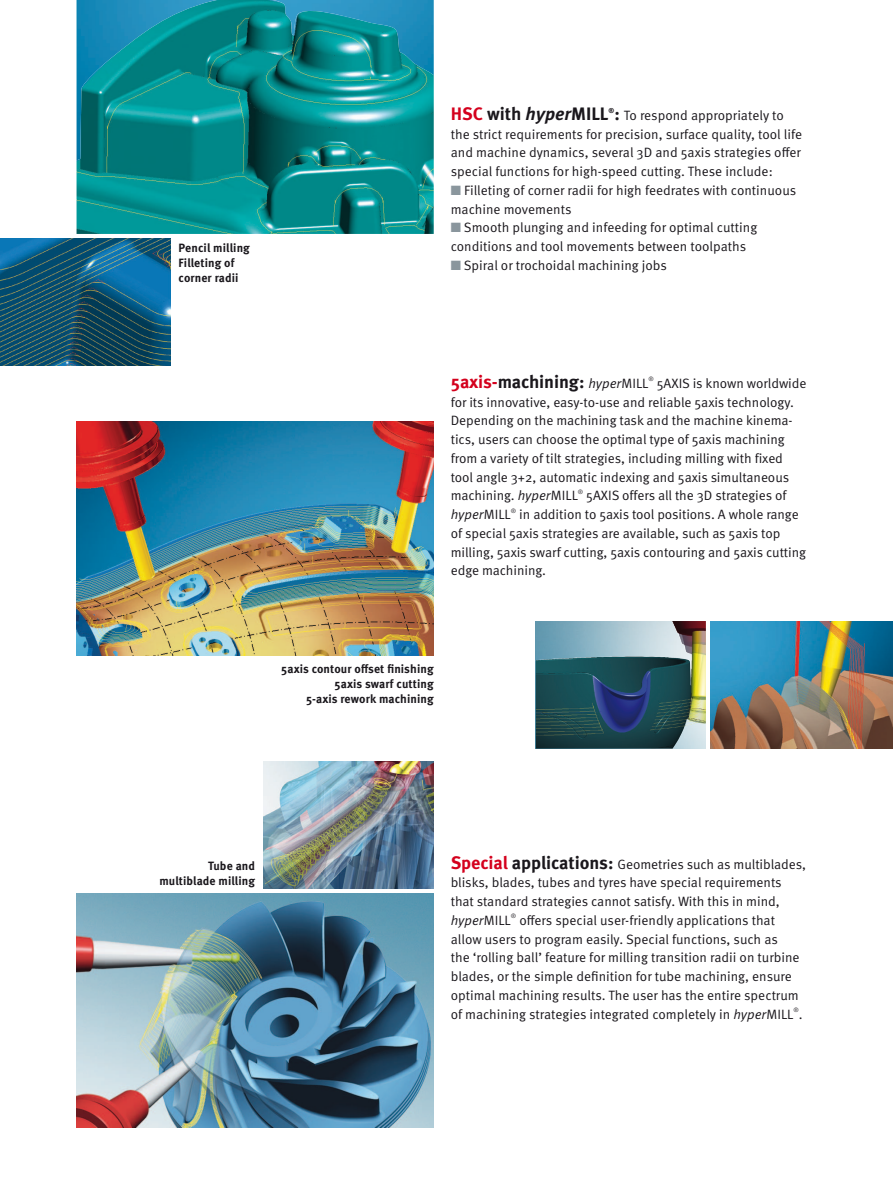
<style>
.page{position:relative;width:893px;height:1191px;background:#fff}
.page>*{position:absolute;margin:0;border:0;box-sizing:border-box;transform-origin:0 0}
.t1{font:700 18px "Meta Pro";letter-spacing:-.005em;color:#1a171c}
.t2{font:13.5px/18.8px "Meta Pro";letter-spacing:-.005em;color:#1a171c}
.t3{font:italic 13.5px "Meta Pro";color:#1a171c}
.t4{font:700 12px/15px "Meta Pro";letter-spacing:.01em;color:#1a171c;text-align:right}
.t5{font:700 7.05px "Meta Pro";color:#1a171c}
.t6{font:6.15px "Meta Pro";color:#1a171c}
.s1{color:#d4011d}
.s2{font-style:italic}
.s3{font-weight:700;font-size:18px}
.s4{color:#8a969d}
.s5{font-weight:400;font-style:italic;font-size:13.5px}
.s6{font-weight:400;font-size:13.5px}
.s7{font-style:normal}
.s8{font-weight:700;font-size:18px;color:#d4011d}
</style>
<div class="page">
<img style="left:77px;top:0;width:357px;height:234px">
<img style="left:0;top:238px;width:170px;height:128px">
<img style="left:77px;top:421px;width:357px;height:234px">
<img style="left:710px;top:621px;width:183px;height:127px">
<img style="left:536px;top:621px;width:170px;height:127px">
<img style="left:264px;top:761px;width:170px;height:128px">
<img style="left:77px;top:893px;width:357px;height:234px">
<p class="t4" style="left:179px;top:240px;width:73px;text-align:left">Pencil milling<br>Filleting of corner radii</p>
<h1 class="t1" style="left:451px;top:102px;width:159px"><span class="s1">HSC</span> with <span class="s2">hyper</span>MILL</h1>
<p class="t5" style="left:608px;top:106px;width:7px">®</p>
<p class="t2" style="left:451px;top:106px;width:353px;text-indent:164px"><span class="s3">:</span> To respond appropriately to the strict requirements for precision, surface quality, tool life and machine dynamics, several 3D and 5axis strategies offer special functions for high-speed cutting. These include:</p>
<p class="t2" style="left:451px;top:181px;width:347px"><span class="s4">■</span> Filleting of corner radii for high feedrates with continuous machine movements</p>
<p class="t2" style="left:451px;top:219px;width:308px"><span class="s4">■</span> Smooth plunging and infeeding for optimal cutting conditions and tool movements between toolpaths</p>
<p class="t2" style="left:451px;top:256px;width:218px"><span class="s4">■</span> Spiral or trochoidal machining jobs</p>
<h1 class="t1" style="left:451px;top:370px;width:199px"><span class="s1">5axis-</span>machining: <span class="s5">hyper</span><span class="s6">MILL</span></h1>
<p class="t6" style="left:648px;top:375px;width:7px">®</p>
<p class="t2" style="left:451px;top:374px;width:357px;text-indent:206px">5AXIS is known worldwide for its innovative, easy-to-use and reliable 5axis technology.<br>Depending on the machining task and the machine kinema&shy;tics, users can choose the optimal type of 5axis machining from a variety of tilt strategies, including milling with fixed tool angle 3+2, automatic indexing and 5axis simultaneous machining. <span class="s2">hyper</span>MILL</p>
<p class="t6" style="left:578px;top:488px;width:7px">®</p>
<p class="t2" style="left:586px;top:486px;width:202px">5AXIS offers all the 3D strategies of</p>
<p class="t3" style="left:451px;top:506px;width:62px">hyper<span class="s7">MILL</span></p>
<p class="t6" style="left:511px;top:507px;width:7px">®</p>
<p class="t2" style="left:451px;top:505px;width:357px;text-indent:69px">in addition to 5axis tool positions. A whole range of special 5axis strategies are available, such as 5axis top milling, 5axis swarf cutting, 5axis contouring and 5axis cutting edge machining.</p>
<p class="t4" style="left:281px;top:661px;width:154px">5axis contour offset finishing<br>5axis swarf cutting<br>5-axis rework machining</p>
<p class="t4" style="left:159px;top:858px;width:98px">Tube and multiblade milling</p>
<p class="t2" style="left:451px;top:854px;width:357px"><span class="s8">Special</span> <span class="s3">applications:</span> Geometries such as multiblades, blisks, blades, tubes and tyres have special requirements that standard strategies cannot satisfy. With this in mind, <span class="s2">hyper</span>MILL</p>
<p class="t6" style="left:511px;top:912px;width:7px">®</p>
<p class="t2" style="left:451px;top:911px;width:353px;text-indent:69px">offers special user-friendly applications that allow users to program easily. Special functions, such as<br>the ‘rolling ball’ feature for milling transition radii on turbine blades, or the simple definition for tube machining, ensure optimal machining results. The user has the entire spectrum of machining strategies integrated completely in <span class="s2">hyper</span>MILL .</p>
<p class="t6" style="left:793px;top:1006px;width:7px">®</p>
</div>
